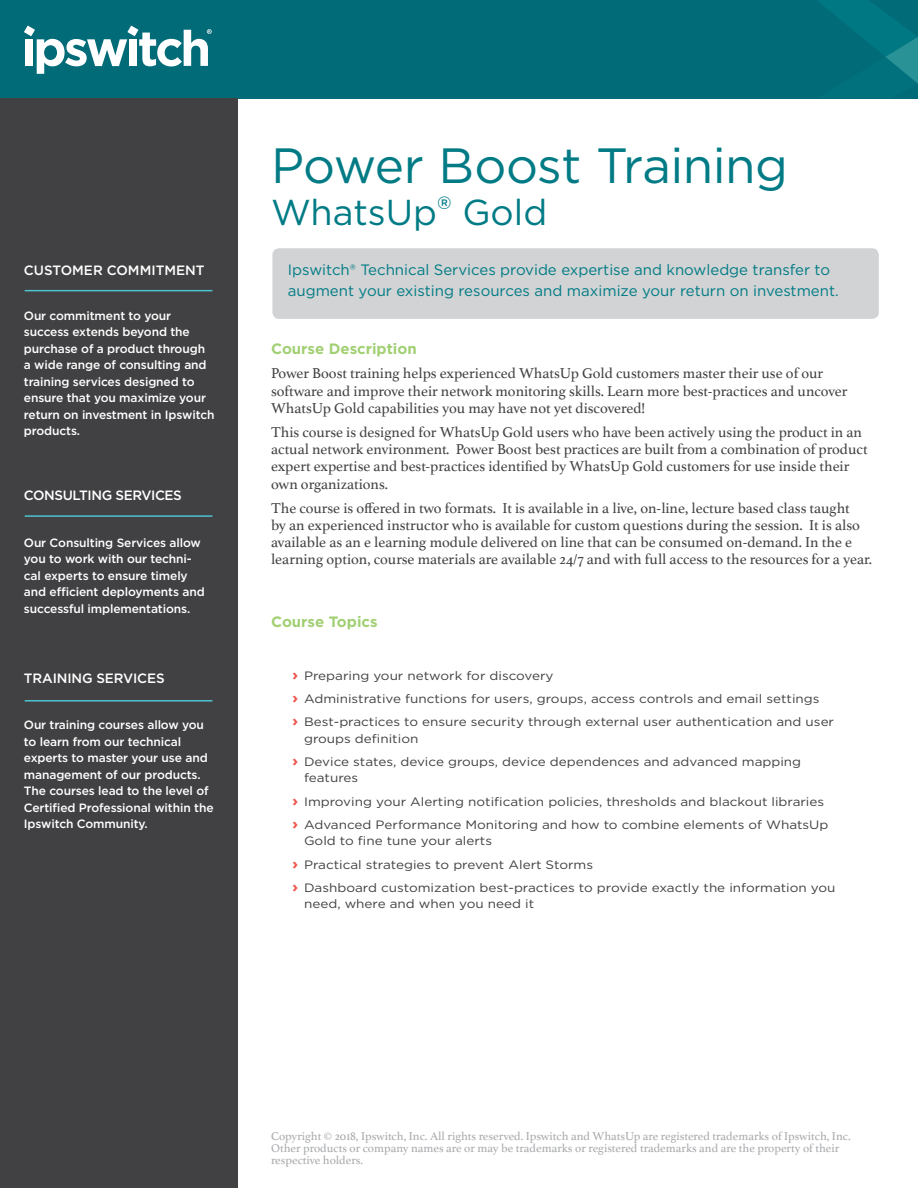
<style>
.page{position:relative;width:918px;height:1188px;background:#fff}
.page>*{position:absolute;margin:0;border:0;box-sizing:border-box;transform-origin:0 0}
.t1{font:49.5px "Gotham";letter-spacing:-.015em;color:#007b85}
.t2{font:36px "Gotham";color:#007b85}
.t3{font:15px/17.2px "Athelas";color:#414042}
.t4{font:15px/21px "Gotham";color:#007b85}
.t5{font:700 15px "Gotham";color:#a2d074}
.t6{font:500 13.5px "Gotham";letter-spacing:-.01em;color:#fff}
.t7{font:500 13.5px "Gotham";letter-spacing:-.03em;color:#fff}
.t8{font:12.15px/23.2px "Gotham";color:#414042;scale:1.11 1}
.t9{font:500 12px/16.5px "Gotham";letter-spacing:-.01em;color:#fff}
.t10{font:12px/12px "Athelas";color:#a7a9ac}
.s1{font-family:"Gotham HTF";font-weight:700;font-size:14.85px;color:#f0564c}
</style>
<div class="page">
<div style="left:0;top:0;width:918px;height:98px;background:#026b78"></div>
<svg style="left:818px;top:0;width:100px;height:84px"></svg>
<div style="left:0;top:98px;width:237px;height:1090px;background:#414042"></div>
<svg style="left:24px;top:26px;width:188px;height:48px"></svg>
<div style="left:272px;top:248px;width:607px;height:71px;background:#d1d3d4;border-radius:7px"></div>
<hr style="left:25px;top:290px;width:187px;height:1px;background:#4dc4d1">
<hr style="left:25px;top:515px;width:187px;height:2px;background:#4dc4d1">
<hr style="left:25px;top:700px;width:187px;height:2px;background:#4dc4d1">
<p class="t6" style="left:24px;top:261px;width:182px">CUSTOMER COMMITMENT</p>
<p class="t9" style="left:24px;top:307px;width:192px">Our commitment to your success extends beyond the purchase of a product through a wide range of consulting and training services designed to ensure that you maximize your return on investment in Ipswitch products.</p>
<p class="t7" style="left:24px;top:487px;width:159px">CONSULTING SERVICES</p>
<p class="t9" style="left:24px;top:534px;width:182px">Our Consulting Services allow you to work with our techni&shy;cal experts to ensure timely and efficient deployments and successful implementations.</p>
<p class="t6" style="left:24px;top:669px;width:142px">TRAINING SERVICES</p>
<p class="t9" style="left:24px;top:717px;width:191px">Our training courses allow you to learn from our technical experts to master your use and management of our products.<br>The courses lead to the level of<br>Certified Professional within the<br>Ipswitch Community.</p>
<h1 class="t1" style="left:271px;top:134px;width:519px">Power Boost Training</h1>
<h2 class="t2" style="left:271px;top:189px;width:278px">WhatsUp® Gold</h2>
<p class="t4" style="left:288px;top:259px;width:553px">Ipswitch® Technical Services provide expertise and knowledge transfer to augment your existing resources and maximize your return on investment.</p>
<p class="t5" style="left:271px;top:339px;width:147px">Course Description</p>
<p class="t3" style="left:271px;top:364px;width:578px">Power Boost training helps experienced WhatsUp Gold customers master their use of our software and improve their network monitoring skills. Learn more best-practices and uncover<br>WhatsUp Gold capabilities you may have not yet discovered!</p>
<p class="t3" style="left:271px;top:423px;width:598px">This course is designed for WhatsUp Gold users who have been actively using the product in an actual network environment. Power Boost best practices are built from a combination of product expert expertise and best-practices identified by WhatsUp Gold customers for use inside their own organizations.</p>
<p class="t3" style="left:271px;top:499px;width:603px">The course is offered in two formats. It is available in a live, on-line, lecture based class taught<br>by an experienced instructor who is available for custom questions during the session. It is also available as an e learning module delivered on line that can be consumed on-demand. In the e learning option, course materials are available 24/7 and with full access to the resources for a year.</p>
<p class="t5" style="left:271px;top:612px;width:108px">Course Topics</p>
<p class="t8" style="left:292px;top:664px;width:490px"><span class="s1">›</span> Preparing your network for discovery<br><span class="s1">›</span> Administrative functions for users, groups, access controls and email settings<br><span class="s1">›</span> Best-practices to ensure security through external user authentication and user</p>
<p class="t8" style="left:292px;top:727px;width:460px;text-indent:12px">groups definition<br><span class="s1">›</span> Device states, device groups, device dependences and advanced mapping</p>
<p class="t8" style="left:292px;top:766px;width:485px;text-indent:12px">features<br><span class="s1">›</span> Improving your Alerting notification policies, thresholds and blackout libraries <span class="s1">›</span> Advanced Performance Monitoring and how to combine elements of WhatsUp</p>
<p class="t8" style="left:292px;top:829px;width:491px;text-indent:12px">Gold to fine tune your alerts<br><span class="s1">›</span> Practical strategies to prevent Alert Storms<br><span class="s1">›</span> Dashboard customization best-practices to provide exactly the information you</p>
<p class="t8" style="left:304px;top:892px;width:209px">need, where and when you need it</p>
<p class="t10" style="left:271px;top:1130px;width:581px">Copyright © 2018, Ipswitch, Inc. All rights reserved. Ipswitch and WhatsUp are registered trademarks of Ipswitch, Inc.<br>Other products or company names are or may be trademarks or registered trademarks and are the property of their respective holders.</p>
</div>
